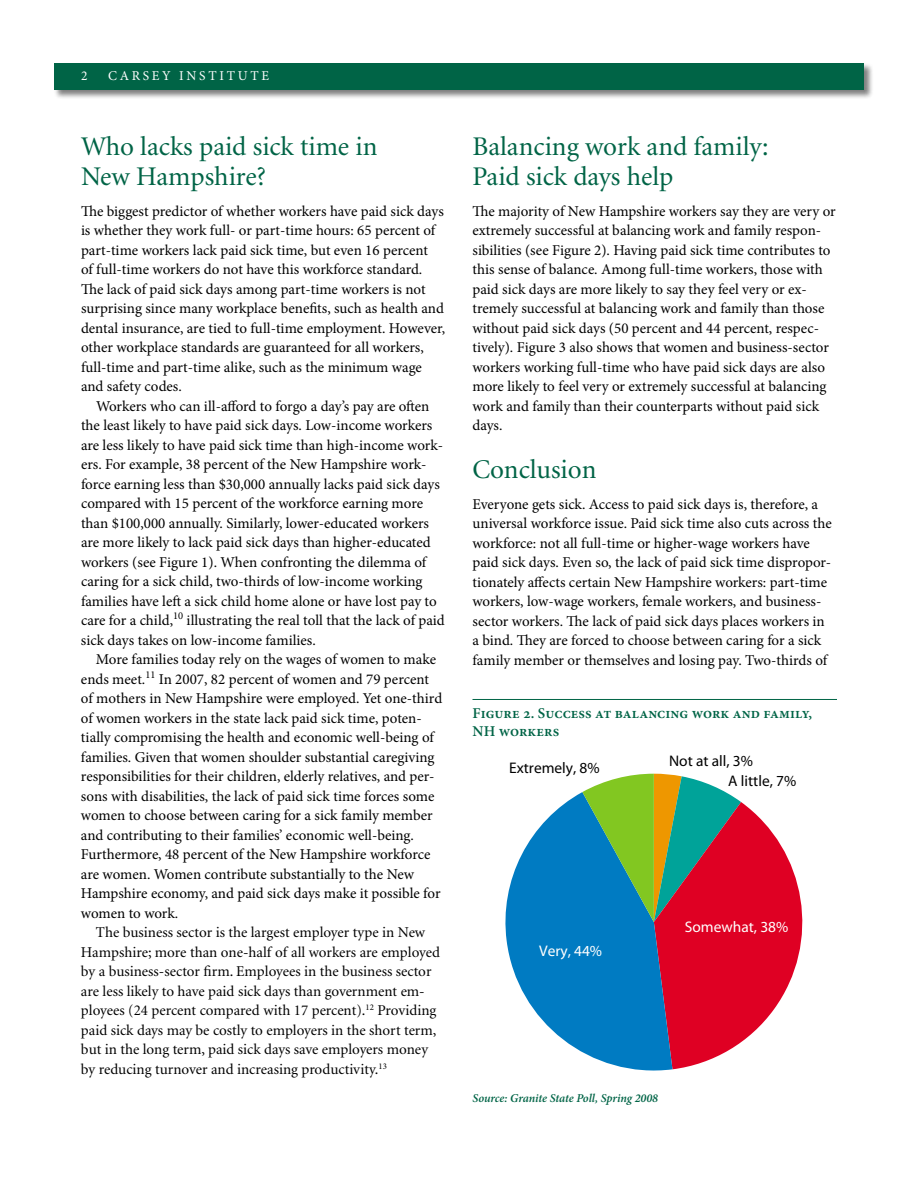
<style>
.page{position:relative;width:918px;height:1188px;background:#fff}
.page>*{position:absolute;margin:0;border:0;box-sizing:border-box;transform-origin:0 0}
.t1{font:27px/30px "Minion";color:#006446}
.t2{font:15.45px/20px "Myriad Pro";color:#010101}
.t3{font:15.45px "Myriad Pro";color:#fff}
.t4{font:15px/19.5px "Minion Pro";letter-spacing:-.005em;color:#000}
.t5{font:15px/19.5px "Minion";color:#000}
.t6{font:600 15px/18px "Minion Pro";letter-spacing:.005em;color:#006446}
.t7{font:13.5px "Minion Pro";letter-spacing:.2em;color:#fff}
.t8{font:italic 600 12px "Minion Pro";letter-spacing:-.01em;color:#006446}
</style>
<div class="page">
<div style="left:53px;top:62px;width:826px;height:43px;background:#000;opacity:.5"></div>
<div style="left:54px;top:63px;width:810px;height:27px;background:#006446"></div>
<hr style="left:472px;top:699px;width:365px;height:1px;background:#006446">
<svg style="left:672px;top:802px;width:131px;height:267px;fill:#df0023"></svg>
<svg style="left:505px;top:792px;width:167px;height:279px;fill:#007bc2"></svg>
<svg style="left:582px;top:774px;width:159px;height:148px;background:#728363"></svg>
<p class="t7" style="left:81px;top:67px;width:8px">2</p>
<p class="t7" style="left:108px;top:67px;width:163px">Carsey Institute</p>
<h1 class="t1" style="left:81px;top:133px;width:298px">Who lacks paid sick time in<br>New Hampshire?</h1>
<p class="t4" style="left:81px;top:201px;width:366px">The biggest predictor of whether workers have paid sick days is whether they work full- or part-time hours: 65 percent of part-time workers lack paid sick time, but even 16 percent<br>of full-time workers do not have this workforce standard.<br>The lack of paid sick days among part-time workers is not surprising since many workplace benefits, such as health and dental insurance, are tied to full-time employment. However, other workplace standards are guaranteed for all workers, full-time and part-time alike, such as the minimum wage and safety codes.</p>
<p class="t4" style="left:81px;top:396px;width:365px;text-indent:15px">Workers who can ill-afford to forgo a day’s pay are often the least likely to have paid sick days. Low-income workers are less likely to have paid sick time than high-income work&shy;ers. For example, 38 percent of the New Hampshire work&shy;force earning less than $30,000 annually lacks paid sick days compared with 15 percent of the workforce earning more than $100,000 annually. Similarly, lower-educated workers are more likely to lack paid sick days than higher-educated workers (see Figure 1). When confronting the dilemma of caring for a sick child, two-thirds of low-income working families have left a sick child home alone or have lost pay to care for a child,<sup>10</sup> illustrating the real toll that the lack of paid sick days takes on low-income families.</p>
<p class="t4" style="left:81px;top:650px;width:363px;text-indent:15px">More families today rely on the wages of women to make ends meet.<sup>11</sup> In 2007, 82 percent of women and 79 percent of mothers in New Hampshire were employed. Yet one-third of women workers in the state lack paid sick time, poten&shy;tially compromising the health and economic well-being of families. Given that women shoulder substantial caregiving responsibilities for their children, elderly relatives, and per&shy;sons with disabilities, the lack of paid sick time forces some women to choose between caring for a sick family member and contributing to their families’ economic well-being.<br>Furthermore, 48 percent of the New Hampshire workforce are women. Women contribute substantially to the New Hampshire economy, and paid sick days make it possible for women to work.</p>
<p class="t5" style="left:81px;top:923px;width:360px;text-indent:15px">The business sector is the largest employer type in New Hampshire; more than one-half of all workers are employed by a business-sector firm. Employees in the business sector are less likely to have paid sick days than government em&shy;ployees (24 percent compared with 17 percent).<sup>12</sup> Providing paid sick days may be costly to employers in the short term, but in the long term, paid sick days save employers money by reducing turnover and increasing productivity.<sup>13</sup></p>
<h1 class="t1" style="left:472px;top:133px;width:298px">Balancing work and family:<br>Paid sick days help</h1>
<p class="t4" style="left:472px;top:201px;width:365px">The majority of New Hampshire workers say they are very or extremely successful at balancing work and family respon&shy;sibilities (see Figure 2). Having paid sick time contributes to this sense of balance. Among full-time workers, those with paid sick days are more likely to say they feel very or ex&shy;tremely successful at balancing work and family than those without paid sick days (50 percent and 44 percent, respec&shy;tively). Figure 3 also shows that women and business-sector workers working full-time who have paid sick days are also more likely to feel very or extremely successful at balancing work and family than their counterparts without paid sick days.</p>
<h1 class="t1" style="left:472px;top:456px;width:125px">Conclusion</h1>
<p class="t4" style="left:472px;top:494px;width:361px">Everyone gets sick. Access to paid sick days is, therefore, a universal workforce issue. Paid sick time also cuts across the workforce: not all full-time or higher-wage workers have paid sick days. Even so, the lack of paid sick time dispropor&shy;tionately affects certain New Hampshire workers: part-time workers, low-wage workers, female workers, and business&shy;sector workers. The lack of paid sick days places workers in a bind. They are forced to choose between caring for a sick family member or themselves and losing pay. Two-thirds of</p>
<p class="t6" style="left:472px;top:704px;width:341px">Figure 2. Success at balancing work and family,<br>NH workers</p>
<p class="t2" style="left:728px;top:751px;width:70px;text-indent:-59px">Not at all, 3%<br>A little, 7%</p>
<p class="t2" style="left:509px;top:757px;width:92px">Extremely, 8%</p>
<p class="t3" style="left:539px;top:941px;width:65px">Very, 44%</p>
<p class="t3" style="left:685px;top:917px;width:105px">Somewhat, 38%</p>
<p class="t8" style="left:472px;top:1089px;width:187px">Source: Granite State Poll, Spring 2008</p>
</div>
